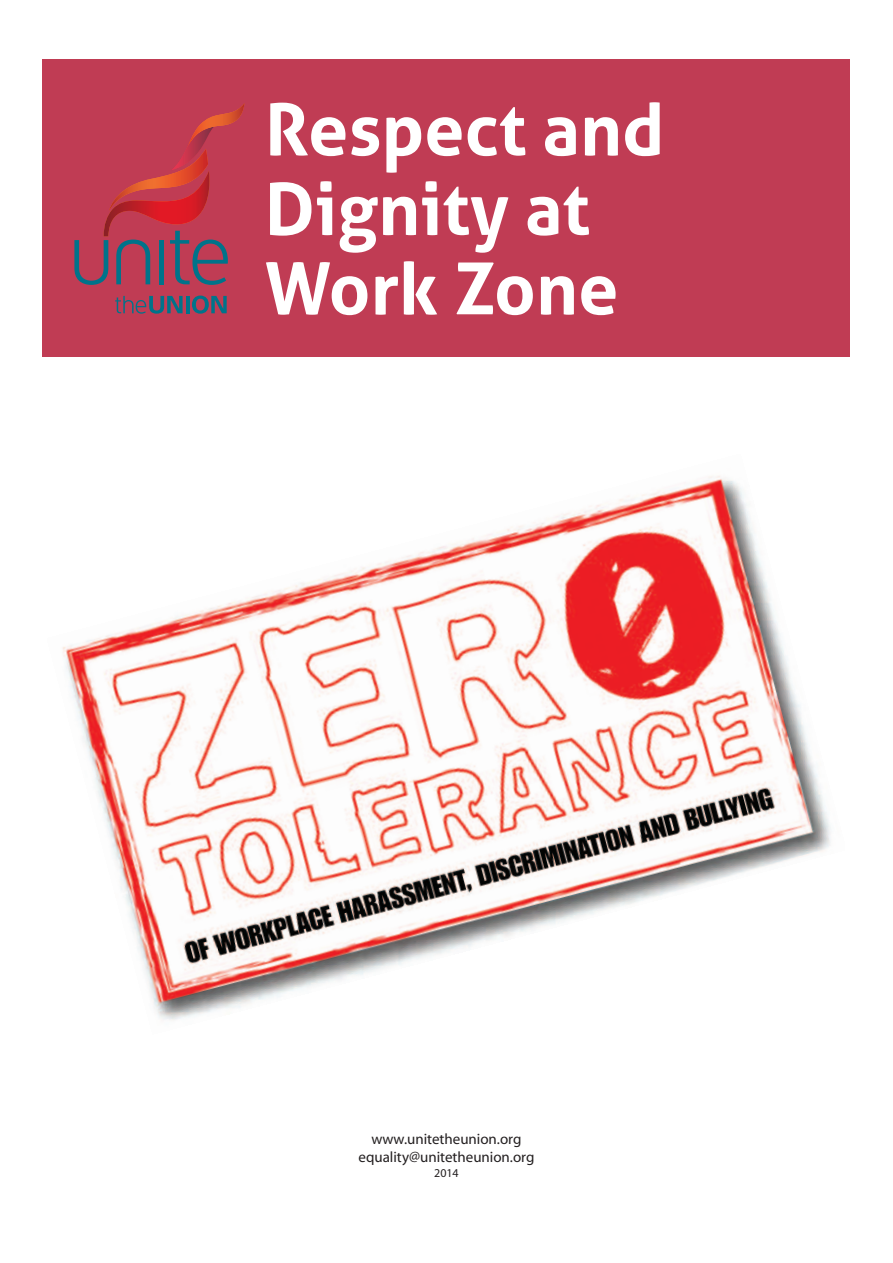
<style>
.page{position:relative;width:893px;height:1263px;background:#fff}
.page>*{position:absolute;margin:0;border:0;box-sizing:border-box;transform-origin:0 0}
.t1{font:700 72px/79.5px "Aller";color:#fff}
.t2{font:15px/18px "Myriad";color:#231f20;text-align:center}
.t3{font:12px "Myriad";color:#231f20}
</style>
<div class="page">
<div style="left:43px;top:60px;width:807px;height:297px;background:#c03c54"></div>
<img style="left:62px;top:476px;width:769px;height:544px">
<hr style="left:186px;top:296px;width:3px;height:17px;background:#00738a">
<svg style="left:192px;top:296px;width:35px;height:18px"></svg>
<svg style="left:115px;top:296px;width:68px;height:18px"></svg>
<svg style="left:74px;top:147px;width:154px;height:138px"></svg>
<img style="left:187px;top:104px;width:57px;height:43px">
<h1 class="t1" style="left:265px;top:91px;width:401px">Respect and<br>Dignity at<br>Work Zone</h1>
<p class="t2" style="left:359px;top:1131px;width:177px">www.unitetheunion.org equality@unitetheunion.org</p>
<p class="t3" style="left:434px;top:1168px;width:26px">2014</p>
</div>
